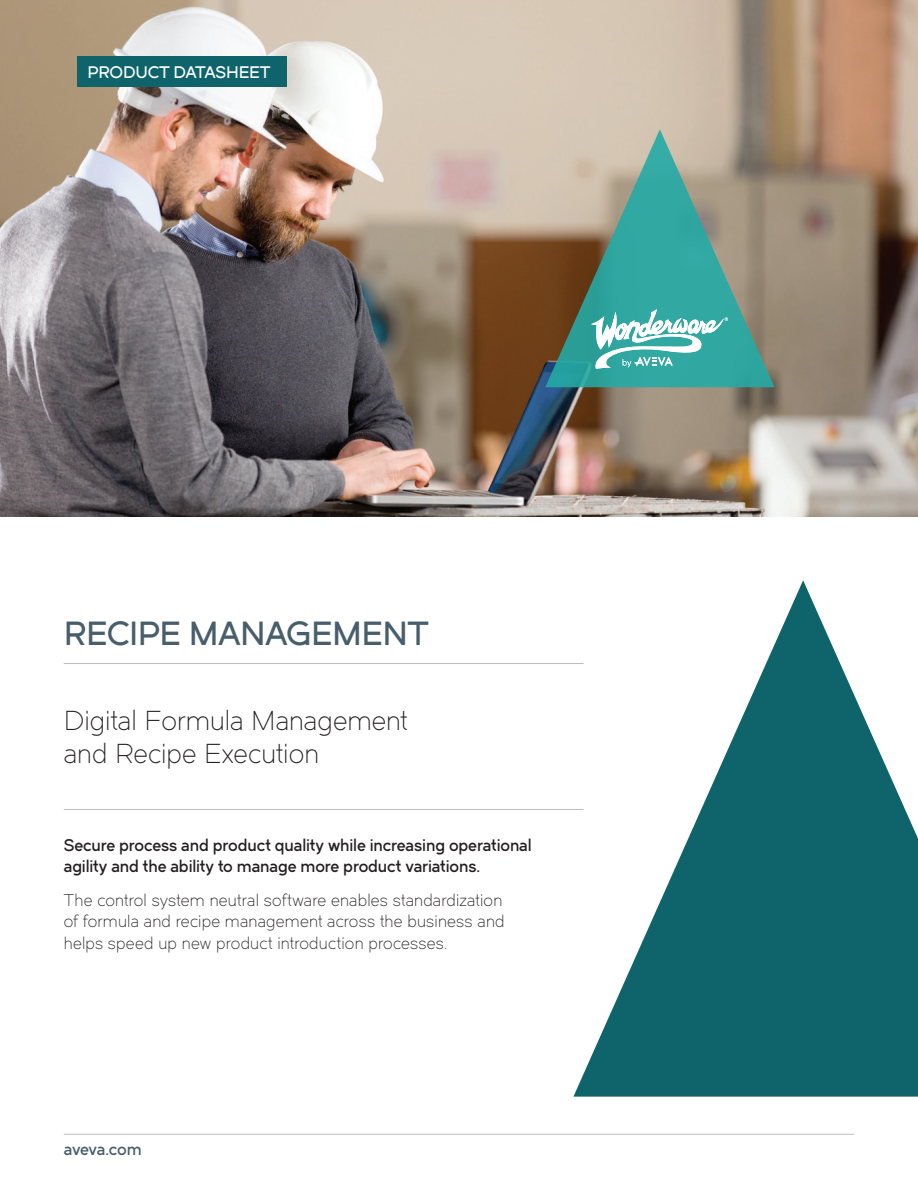
<style>
.page{position:relative;width:918px;height:1188px;background:#fff}
.page>*{position:absolute;margin:0;border:0;box-sizing:border-box;transform-origin:0 0}
.H3_-_Product_Name{font:33px "Dual 600";letter-spacing:-.02em;color:#485e6b}
.Short_Description{font:27px/32.4px "Dual 300";color:#231f20}
.Body_Copy{font:16.5px/21.5px "Dual 300";letter-spacing:.015em;color:#231f20}
.Emphasis{font:16.5px/21.5px "Dual 600";letter-spacing:-.01em;color:#231f20}
.t1{font:16.5px "Dual 600";letter-spacing:-.01em;color:#fff}
.t2{font:16.5px "Dual 600";letter-spacing:-.02em;color:#485e6b}
</style>
<div class="page">
<img style="left:0;top:0;width:918px;height:517px">
<hr style="left:64px;top:1134px;width:790px;height:1px;background:#bcbdc0">
<div style="left:77px;top:56px;width:209px;height:31px;background:#0f646b"></div>
<svg style="left:545px;top:129px;width:229px;height:258px;background:#749a8b"></svg>
<svg style="left:573px;top:580px;width:345px;height:517px;fill:#0f646b"></svg>
<svg style="left:591px;top:309px;width:137px;height:60px"></svg>
<hr style="left:64px;top:663px;width:520px;height:1px;background:#bcbdc0">
<hr style="left:64px;top:809px;width:520px;height:1px;background:#bcbdc0">
<p class="t1" style="left:87px;top:62px;width:185px">PRODUCT DATASHEET</p>
<p class="H3_-_Product_Name" style="left:64px;top:612px;width:367px">RECIPE MANAGEMENT</p>
<p class="Short_Description" style="left:64px;top:705px;width:345px">Digital Formula Management and Recipe Execution</p>
<p class="Emphasis" style="left:64px;top:834px;width:470px">Secure process and product quality while increasing operational agility and the ability to manage more product variations.</p>
<p class="Body_Copy" style="left:64px;top:889px;width:442px">The control system neutral software enables standardization of formula and recipe management across the business and helps speed up new product introduction processes.</p>
<p class="t2" style="left:64px;top:1138px;width:79px">aveva.com</p>
</div>
